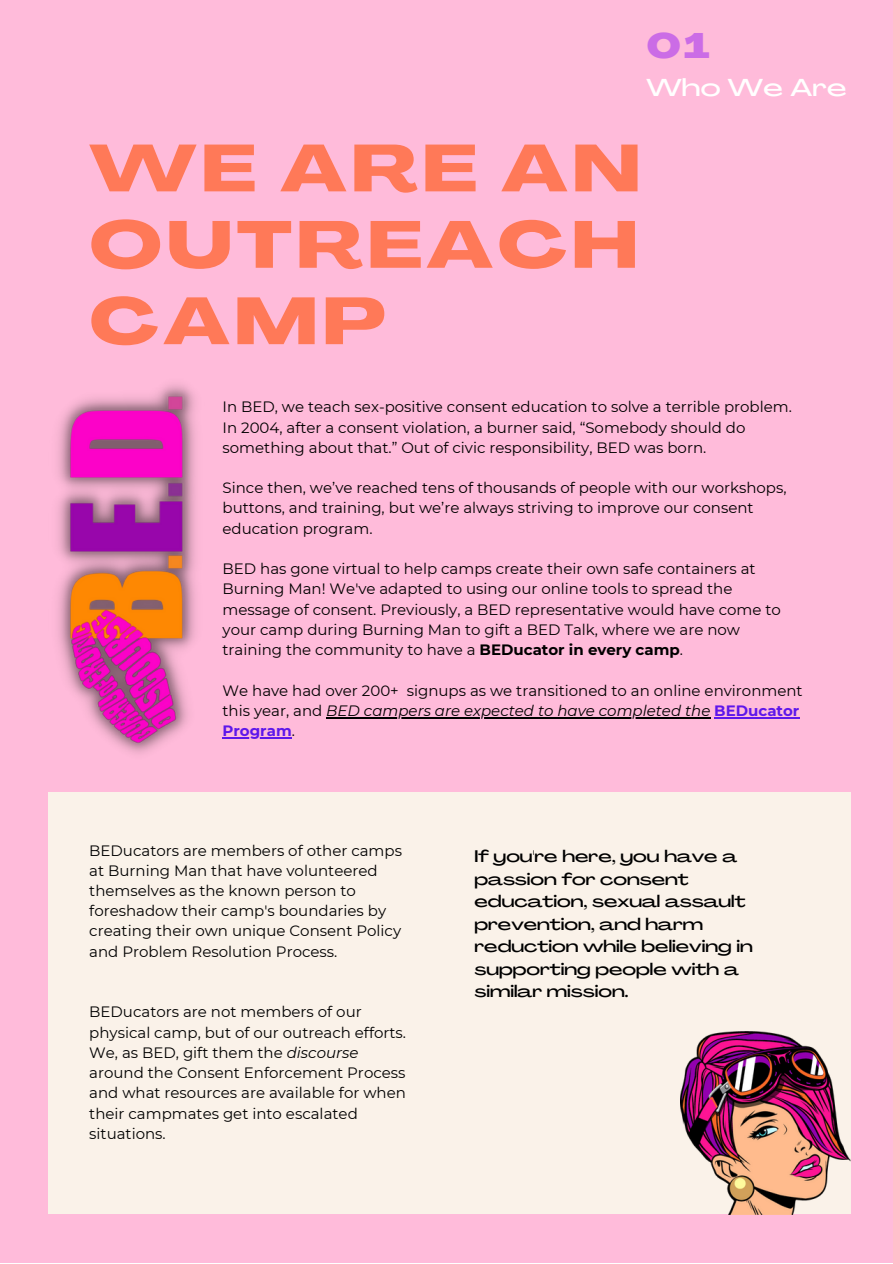
<style>
.page{position:relative;width:893px;height:1264px;background:#fff}
.page>*{position:absolute;margin:0;border:0;box-sizing:border-box;transform-origin:0 0}
.t1{font:800 65.4px/76.3px "Agrandir Grand";letter-spacing:.07em;color:#ff7958;text-align:justify}
.t2{font:800 34.95px "Agrandir Grand";color:#cb6ce6}
.t3{font:500 24.15px "Agrandir Grand";letter-spacing:.01em;color:#fff}
.t4{font:500 16.5px/22.5px "Agrandir Grand";color:#000}
.t5{font:15px/20.2px "Montserrat";color:#000}
.s1{font-weight:700}
.s2{font-style:italic}
.s3{font-weight:700;color:#5e17eb}
</style>
<div class="page">
<div style="left:0;top:0;width:892px;height:1262px;background:#ffbbda"></div>
<div style="left:48px;top:792px;width:802px;height:422px;background:#faf2e9"></div>
<img style="left:58px;top:384px;width:138px;height:370px">
<img style="left:680px;top:1031px;width:170px;height:183px">
<hr style="left:326px;top:717px;width:384px;height:1px;background:#000">
<hr style="left:714px;top:717px;width:85px;height:1px;background:#5e17eb">
<hr style="left:222px;top:737px;width:70px;height:1px;background:#5e17eb">
<p class="t2" style="left:646px;top:32px;width:65px">01</p>
<p class="t3" style="left:646px;top:78px;width:202px">Who We Are</p>
<p class="t1" style="left:89px;top:137px;width:553px">WE ARE AN OUTREACH CAMP</p>
<p class="t5" style="left:222px;top:397px;width:571px">In BED, we teach sex-positive consent education to solve a terrible problem.<br>In 2004, after a consent violation, a burner said, “Somebody should do something about that.” Out of civic responsibility, BED was born.</p>
<p class="t5" style="left:222px;top:478px;width:565px">Since then, we’ve reached tens of thousands of people with our workshops, buttons, and training, but we’re always striving to improve our consent education program.</p>
<p class="t5" style="left:222px;top:558px;width:560px">BED has gone virtual to help camps create their own safe containers at Burning Man! We've adapted to using our online tools to spread the message of consent. Previously, a BED representative would have come to your camp during Burning Man to gift a BED Talk, where we are now training the community to have a <span class="s1">BEDucator in every camp</span>.</p>
<p class="t5" style="left:222px;top:680px;width:581px">We have had over 200+ signups as we transitioned to an online environment this year, and <span class="s2">BED campers are expected to have completed the</span> <span class="s3">BEDucator<br>Program</span>.</p>
<p class="t5" style="left:89px;top:840px;width:314px">BEDucators are members of other camps at Burning Man that have volunteered themselves as the known person to foreshadow their camp's boundaries by creating their own unique Consent Policy and Problem Resolution Process.</p>
<p class="t5" style="left:89px;top:1001px;width:318px">BEDucators are not members of our physical camp, but of our outreach efforts.<br>We, as BED, gift them the <span class="s2">discourse </span>around the Consent Enforcement Process and what resources are available for when their campmates get into escalated situations.</p>
<p class="t4" style="left:474px;top:846px;width:280px">If you're here, you have a passion for consent education, sexual assault prevention, and harm reduction while believing in supporting people with a similar mission.</p>
</div>
